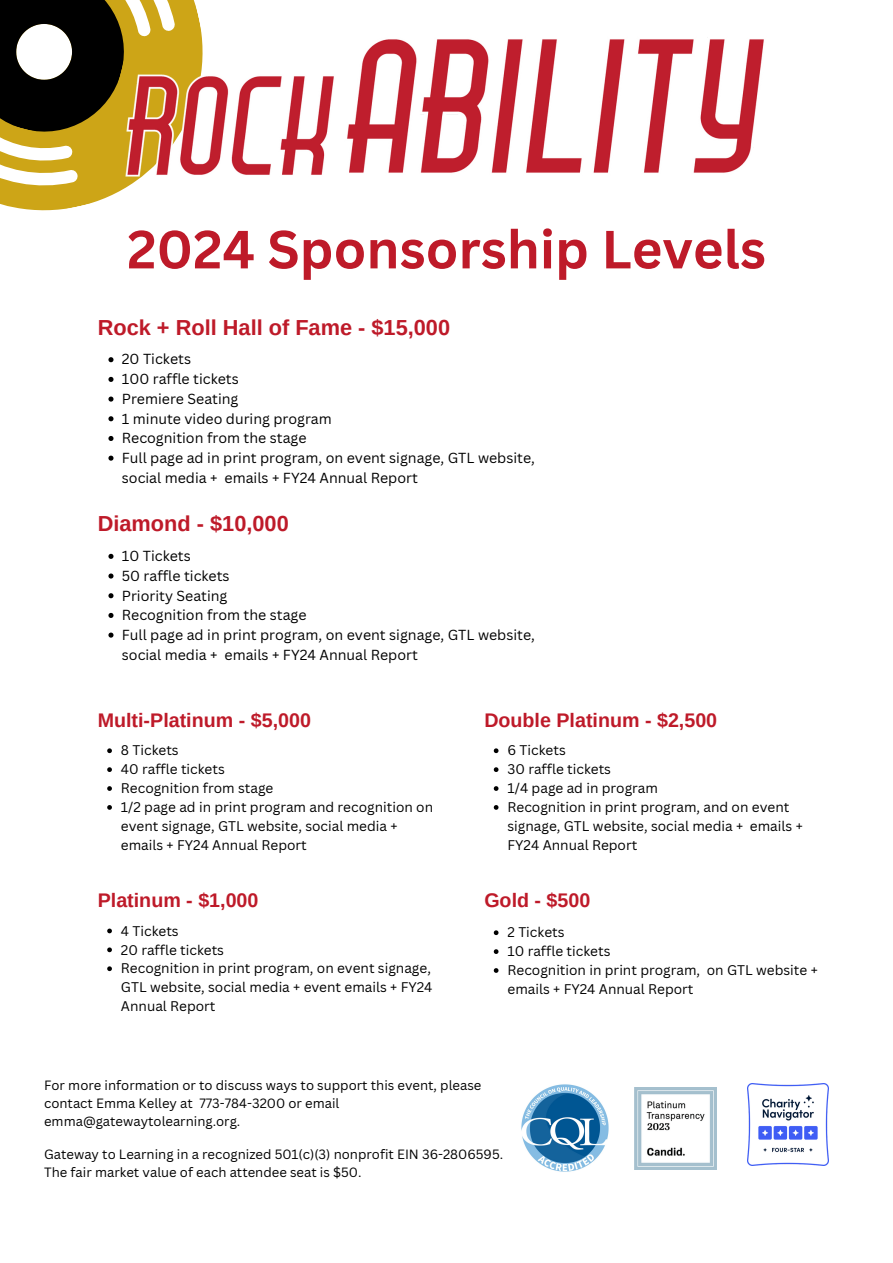
<style>
.page{position:relative;width:893px;height:1263px;background:#fff}
.page>*{position:absolute;margin:0;border:0;box-sizing:border-box;transform-origin:0 0}
.t1{font:700 52.5px "Canva Sans";color:#be1a29}
.t2{font:700 21.75px "Arimo";color:#be1a29}
.t3{font:700 19.65px "Arimo";color:#be1a29}
.t4{font:14.17px/19.6px "Canva Sans";color:#000}
.t5{font:13.65px/18.9px "Canva Sans";color:#000}
.t6{font:13.12px/18px "Canva Sans";color:#000}
</style>
<div class="page">
<img style="left:634px;top:1087px;width:82px;height:82px">
<img style="left:521px;top:1084px;width:88px;height:88px">
<img style="left:747px;top:1083px;width:82px;height:82px">
<svg style="left:494px;top:930px;width:4px;height:5px"></svg>
<svg style="left:494px;top:949px;width:4px;height:5px"></svg>
<svg style="left:494px;top:968px;width:4px;height:5px"></svg>
<svg style="left:107px;top:928px;width:5px;height:5px"></svg>
<svg style="left:107px;top:947px;width:5px;height:5px"></svg>
<svg style="left:107px;top:966px;width:5px;height:5px"></svg>
<svg style="left:494px;top:748px;width:4px;height:5px"></svg>
<svg style="left:494px;top:767px;width:4px;height:5px"></svg>
<svg style="left:494px;top:786px;width:4px;height:5px"></svg>
<svg style="left:494px;top:805px;width:4px;height:5px"></svg>
<svg style="left:107px;top:748px;width:5px;height:5px"></svg>
<svg style="left:107px;top:767px;width:5px;height:5px"></svg>
<svg style="left:107px;top:786px;width:5px;height:5px"></svg>
<svg style="left:107px;top:805px;width:5px;height:5px"></svg>
<svg style="left:108px;top:554px;width:5px;height:5px"></svg>
<svg style="left:108px;top:573px;width:5px;height:5px"></svg>
<svg style="left:108px;top:593px;width:5px;height:5px"></svg>
<svg style="left:108px;top:613px;width:5px;height:5px"></svg>
<svg style="left:108px;top:632px;width:5px;height:6px"></svg>
<svg style="left:108px;top:357px;width:5px;height:5px"></svg>
<svg style="left:108px;top:377px;width:5px;height:5px"></svg>
<svg style="left:108px;top:396px;width:5px;height:6px"></svg>
<svg style="left:108px;top:416px;width:5px;height:5px"></svg>
<svg style="left:108px;top:436px;width:5px;height:5px"></svg>
<svg style="left:108px;top:456px;width:5px;height:5px"></svg>
<svg style="left:0;top:0;width:200px;height:211px;fill:#cda517"></svg>
<svg style="left:0;top:0;width:132px;height:140px;background:#453f28"></svg>
<img style="left:121px;top:21px;width:643px;height:171px">
<h2 class="t1" style="left:127px;top:212px;width:640px">2024 Sponsorship Levels</h2>
<h2 class="t2" style="left:98px;top:315px;width:354px">Rock + Roll Hall of Fame - $15,000</h2>
<p class="t4" style="left:122px;top:349px;width:71px">20 Tickets</p>
<p class="t4" style="left:122px;top:369px;width:118px">100 raffle tickets</p>
<p class="t4" style="left:122px;top:388px;width:118px">Premiere Seating</p>
<p class="t4" style="left:122px;top:408px;width:211px">1 minute video during program</p>
<p class="t4" style="left:122px;top:428px;width:186px">Recognition from the stage</p>
<p class="t4" style="left:122px;top:448px;width:414px">Full page ad in print program, on event signage, GTL website, social media + emails + FY24 Annual Report</p>
<p class="t2" style="left:98px;top:512px;width:192px">Diamond - $10,000</p>
<p class="t4" style="left:122px;top:546px;width:70px">10 Tickets</p>
<h2 class="t4" style="left:122px;top:565px;width:109px">50 raffle tickets</h2>
<p class="t4" style="left:122px;top:585px;width:107px">Priority Seating</p>
<p class="t4" style="left:122px;top:605px;width:186px">Recognition from the stage</p>
<p class="t4" style="left:122px;top:624px;width:414px">Full page ad in print program, on event signage, GTL website, social media + emails + FY24 Annual Report</p>
<p class="t3" style="left:98px;top:709px;width:215px">Multi-Platinum - $5,000</p>
<p class="t5" style="left:121px;top:741px;width:59px">8 Tickets</p>
<h2 class="t5" style="left:121px;top:760px;width:105px">40 raffle tickets</h2>
<p class="t5" style="left:121px;top:778px;width:154px">Recognition from stage</p>
<p class="t5" style="left:121px;top:797px;width:314px">1/2 page ad in print program and recognition on event signage, GTL website, social media + emails + FY24 Annual Report</p>
<h2 class="t3" style="left:98px;top:889px;width:162px">Platinum - $1,000</h2>
<p class="t5" style="left:121px;top:921px;width:59px">4 Tickets</p>
<p class="t5" style="left:121px;top:940px;width:105px">20 raffle tickets</p>
<p class="t5" style="left:121px;top:959px;width:313px;text-align:justify">Recognition in print program, on event signage, GTL website, social media + event emails + FY24<br>Annual Report</p>
<p class="t3" style="left:484px;top:709px;width:234px">Double Platinum - $2,500</p>
<p class="t5" style="left:507px;top:741px;width:60px">6 Tickets</p>
<h2 class="t5" style="left:507px;top:760px;width:105px">30 raffle tickets</h2>
<p class="t5" style="left:507px;top:778px;width:152px">1/4 page ad in program</p>
<p class="t5" style="left:507px;top:797px;width:297px">Recognition in print program, and on event signage, GTL website, social media + emails +<br>FY24 Annual Report</p>
<p class="t3" style="left:484px;top:889px;width:108px">Gold - $500</p>
<p class="t5" style="left:507px;top:923px;width:59px">2 Tickets</p>
<p class="t5" style="left:507px;top:941px;width:104px">10 raffle tickets</p>
<p class="t5" style="left:507px;top:960px;width:312px">Recognition in print program, on GTL website + emails + FY24 Annual Report</p>
<p class="t6" style="left:44px;top:1076px;width:439px">For more information or to discuss ways to support this event, please contact Emma Kelley at 773-784-3200 or email emma@gatewaytolearning.org.</p>
<p class="t6" style="left:44px;top:1144px;width:460px">Gateway to Learning in a recognized 501(c)(3) nonprofit EIN 36-2806595.<br>The fair market value of each attendee seat is $50.</p>
</div>
